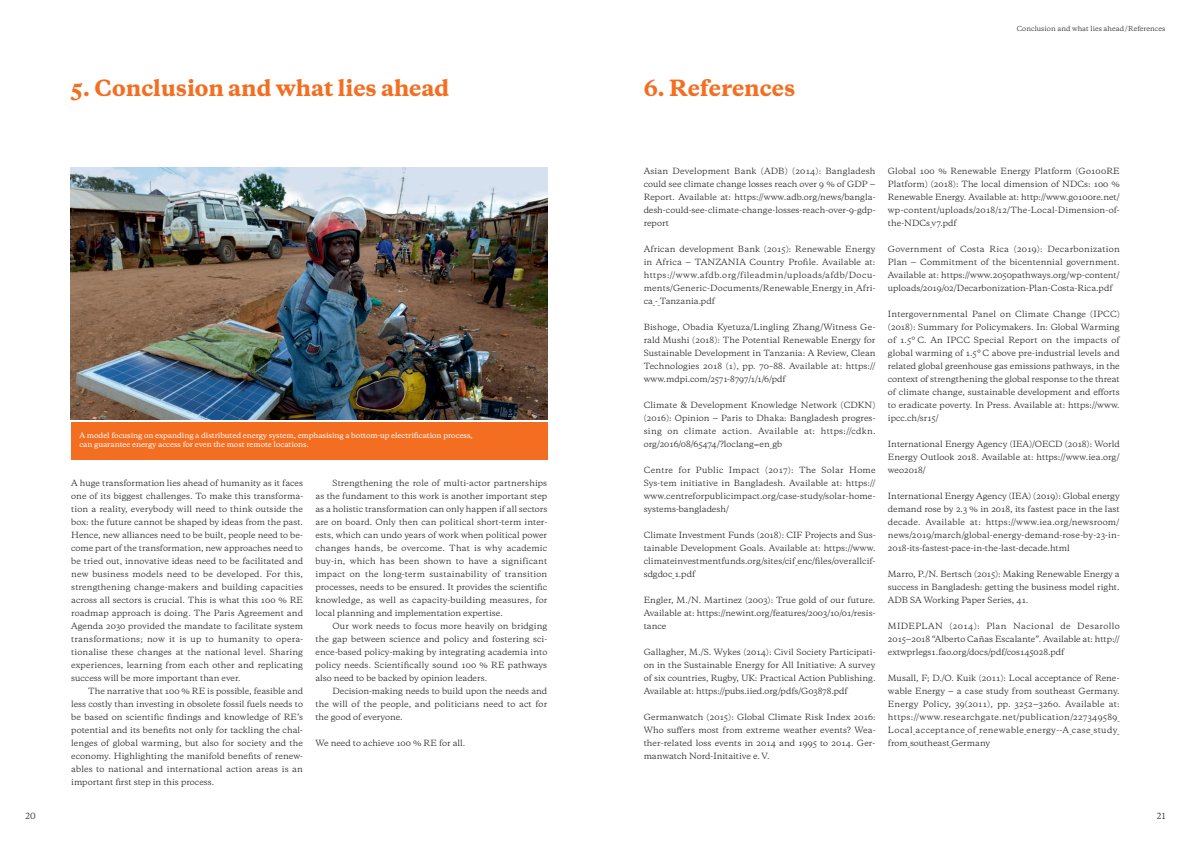
<style>
.page{position:relative;width:1191px;height:842px;background:#fff}
.page>*{position:absolute;margin:0;border:0;box-sizing:border-box;transform-origin:0 0}
.t1{font:800 21px "Galaxie Copernicus";color:#f36e21}
.t2{font:8px/13px "Galaxie Copernicus";color:#231f20;text-align:justify}
.t3{font:500 7px/9px "Galaxie Copernicus";letter-spacing:-.005em;color:#fff}
.t4{font:6.5px "Galaxie Copernicus";letter-spacing:.01em;color:#231f20}
</style>
<div class="page">
<img style="left:71px;top:168px;width:476px;height:252px">
<div style="left:71px;top:422px;width:476px;height:37px;background:#f36e21"></div>
<h1 class="t1" style="left:71px;top:74px;width:380px">5. Conclusion and what lies ahead</h1>
<h1 class="t1" style="left:643px;top:74px;width:153px">6. References</h1>
<p class="t4" style="left:1016px;top:24px;width:150px">Conclusion and what lies ahead / References</p>
<p class="t3" style="left:79px;top:431px;width:395px">A model focusing on expanding a distributed energy system, emphasising a bottom-up electrification process, can guarantee energy access for even the most remote locations.</p>
<p class="t2" style="left:71px;top:476px;width:233px">A huge transformation lies ahead of humanity as it faces one of its biggest challenges. To make this transforma&shy;tion a reality, everybody will need to think outside the box: the future cannot be shaped by ideas from the past.<br>Hence, new alliances need to be built, people need to be&shy;come part of the transformation, new approaches need to be tried out, innovative ideas need to be facilitated and new business models need to be developed. For this, strengthening change-makers and building capacities across all sectors is crucial. This is what this 100 % RE roadmap approach is doing. The Paris Agreement and Agenda 2030 provided the mandate to facilitate system transformations; now it is up to humanity to opera&shy;tionalise these changes at the national level. Sharing experiences, learning from each other and replicating success will be more important than ever.</p>
<p class="t2" style="left:71px;top:684px;width:233px;text-indent:17px">The narrative that 100 % RE is possible, feasible and less costly than investing in obsolete fossil fuels needs to be based on scientific findings and knowledge of RE’s potential and its benefits not only for tackling the chal&shy;lenges of global warming, but also for society and the economy. Highlighting the manifold benefits of renew&shy;ables to national and international action areas is an important first step in this process.</p>
<p class="t2" style="left:315px;top:476px;width:233px;text-indent:17px">Strengthening the role of multi-actor partnerships as the fundament to this work is another important step as a holistic transformation can only happen if all sectors are on board. Only then can political short-term inter&shy;ests, which can undo years of work when political power changes hands, be overcome. That is why academic buy-in, which has been shown to have a significant impact on the long-term sustainability of transition processes, needs to be ensured. It provides the scientific knowledge, as well as capacity-building measures, for local planning and implementation expertise.</p>
<p class="t2" style="left:315px;top:619px;width:233px;text-indent:17px">Our work needs to focus more heavily on bridging the gap between science and policy and fostering sci&shy;ence-based policy-making by integrating academia into policy needs. Scientifically sound 100 % RE pathways also need to be backed by opinion leaders.</p>
<p class="t2" style="left:315px;top:684px;width:233px;text-indent:17px">Decision-making needs to build upon the needs and the will of the people, and politicians need to act for the good of everyone.</p>
<p class="t2" style="left:315px;top:736px;width:151px">We need to achieve 100 % RE for all.</p>
<p class="t2" style="left:643px;top:164px;width:233px">Asian Development Bank (ADB) (2014): Bangladesh could see climate change losses reach over 9 % of GDP ‒ Report. Available at: https://www.adb.org/news/bangla&shy;desh-could-see-climate-change-losses-reach-over-9-gdp&shy;report</p>
<p class="t2" style="left:643px;top:242px;width:233px">African development Bank (2015): Renewable Energy in Africa ‒ TANZANIA Country Profile. Available at: https://www.afdb.org/fileadmin/uploads/afdb/Docu&shy;ments/Generic-Documents/Renewable_Energy_in_Afri&shy;ca_-_Tanzania.pdf</p>
<p class="t2" style="left:643px;top:320px;width:233px">Bishoge, Obadia Kyetuza/Lingling Zhang/Witness Ge&shy;rald Mushi (2018): The Potential Renewable Energy for Sustainable Development in Tanzania: A Review, Clean Technologies 2018 (1), pp. 70–88. Available at: https:// www.mdpi.com/2571-8797/1/1/6/pdf</p>
<p class="t2" style="left:643px;top:398px;width:233px">Climate &amp; Development Knowledge Network (CDKN) (2016): Opinion ‒ Paris to Dhaka: Bangladesh progres&shy;sing on climate action. Available at: https://cdkn. org/2016/08/65474/?loclang=en_gb</p>
<p class="t2" style="left:643px;top:463px;width:233px">Centre for Public Impact (2017): The Solar Home Sys-tem initiative in Bangladesh. Available at: https:// www.centreforpublicimpact.org/case-study/solar-home&shy;systems-bangladesh/</p>
<p class="t2" style="left:643px;top:528px;width:233px">Climate Investment Funds (2018): CIF Projects and Sus&shy;tainable Development Goals. Available at: https://www. climateinvestmentfunds.org/sites/cif_enc/files/overallcif&shy;sdgdoc_1.pdf</p>
<p class="t2" style="left:643px;top:593px;width:233px">Engler, M./N. Martinez (2003): True gold of our future.<br>Available at: https://newint.org/features/2003/10/01/resis&shy;tance</p>
<p class="t2" style="left:643px;top:645px;width:233px">Gallagher, M./S. Wykes (2014): Civil Society Participati&shy;on in the Sustainable Energy for All Initiative: A survey of six countries, Rugby, UK: Practical Action Publishing.<br>Available at: https://pubs.iied.org/pdfs/G03878.pdf</p>
<p class="t2" style="left:643px;top:710px;width:233px">Germanwatch (2015): Global Climate Risk Index 2016:<br>Who suffers most from extreme weather events? Wea&shy;ther-related loss events in 2014 and 1995 to 2014. Ger&shy;manwatch Nord-Initaitive e. V.</p>
<p class="t2" style="left:888px;top:164px;width:233px">Global 100 % Renewable Energy Platform (Go100RE Platform) (2018): The local dimension of NDCs: 100 % Renewable Energy. Available at: http://www.go100re.net/ wp-content/uploads/2018/12/The-Local-Dimension-of&shy;the-NDCs_v7.pdf</p>
<p class="t2" style="left:888px;top:242px;width:233px">Government of Costa Rica (2019): Decarbonization Plan ‒ Commitment of the bicentennial government.<br>Available at: https://www.2050pathways.org/wp-content/ uploads/2019/02/Decarbonization-Plan-Costa-Rica.pdf</p>
<p class="t2" style="left:888px;top:307px;width:233px">Intergovernmental Panel on Climate Change (IPCC) (2018): Summary for Policymakers. In: Global Warming of 1.5° C. An IPCC Special Report on the impacts of global warming of 1.5° C above pre-industrial levels and related global greenhouse gas emissions pathways, in the context of strengthening the global response to the threat of climate change, sustainable development and efforts to eradicate poverty. In Press. Available at: https://www. ipcc.ch/sr15/</p>
<p class="t2" style="left:888px;top:437px;width:233px">International Energy Agency (IEA)/OECD (2018): World Energy Outlook 2018. Available at: https://www.iea.org/ weo2018/</p>
<p class="t2" style="left:888px;top:489px;width:233px">International Energy Agency (IEA) (2019): Global energy demand rose by 2.3 % in 2018, its fastest pace in the last decade. Available at: https://www.iea.org/newsroom/ news/2019/march/global-energy-demand-rose-by-23-in-2018-its-fastest-pace-in-the-last-decade.html</p>
<p class="t2" style="left:888px;top:567px;width:233px">Marro, P./N. Bertsch (2015): Making Renewable Energy a success in Bangladesh: getting the business model right.<br>ADB SA Working Paper Series, 41.</p>
<p class="t2" style="left:888px;top:619px;width:233px">MIDEPLAN (2014): Plan Nacional de Desarollo 2015‒2018 “Alberto Cañas Escalante”. Available at: http:// extwprlegs1.fao.org/docs/pdf/cos145028.pdf</p>
<p class="t2" style="left:888px;top:671px;width:233px">Musall, F; D./O. Kuik (2011): Local acceptance of Rene&shy;wable Energy ‒ a case study from southeast Germany.<br>Energy Policy, 39(2011), pp. 3252‒3260. Available at: https://www.researchgate.net/publication/227349589_ Local_acceptance_of_renewable_energy--A_case_study_ from_southeast_Germany</p>
<p class="t2" style="left:26px;top:809px;width:12px">20</p>
<p class="t2" style="left:1157px;top:809px;width:10px">21</p>
</div>
